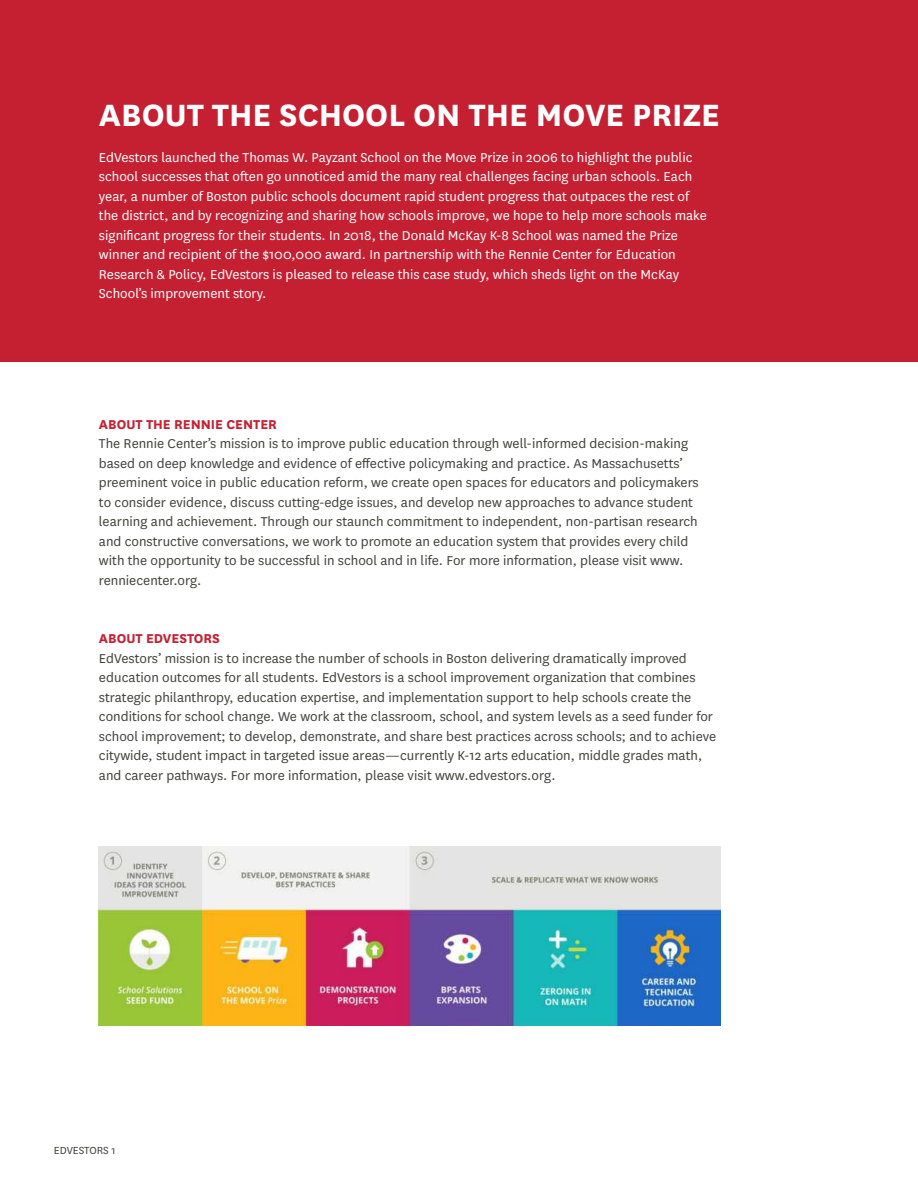
<style>
.page{position:relative;width:918px;height:1188px;background:#fff}
.page>*{position:absolute;margin:0;border:0;box-sizing:border-box;transform-origin:0 0}
.t1{font:700 36px "National";color:#fff}
.t2{font:15px/19.5px "National";color:#40423a}
.t3{font:15px/19.5px "National";color:#fff}
.t4{font:700 15px "National";color:#c42032}
.t5{font:12px "National";color:#40423a}
</style>
<div class="page">
<div style="left:0;top:0;width:918px;height:362px;background:#c42032"></div>
<img style="left:99px;top:846px;width:621px;height:180px">
<h1 class="t1" style="left:99px;top:89px;width:622px">ABOUT THE SCHOOL ON THE MOVE PRIZE</h1>
<p class="t3" style="left:99px;top:147px;width:609px">EdVestors launched the Thomas W. Payzant School on the Move Prize in 2006 to highlight the public school successes that often go unnoticed amid the many real challenges facing urban schools. Each year, a number of Boston public schools document rapid student progress that outpaces the rest of the district, and by recognizing and sharing how schools improve, we hope to help more schools make significant progress for their students. In 2018, the Donald McKay K-8 School was named the Prize winner and recipient of the $100,000 award. In partnership with the Rennie Center for Education Research &amp; Policy, EdVestors is pleased to release this case study, which sheds light on the McKay School’s improvement story.</p>
<p class="t4" style="left:99px;top:414px;width:179px">ABOUT THE RENNIE CENTER</p>
<p class="t2" style="left:99px;top:433px;width:601px">The Rennie Center’s mission is to improve public education through well-informed decision-making based on deep knowledge and evidence of effective policymaking and practice. As Massachusetts’ preeminent voice in public education reform, we create open spaces for educators and policymakers to consider evidence, discuss cutting-edge issues, and develop new approaches to advance student learning and achievement. Through our staunch commitment to independent, non-partisan research and constructive conversations, we work to promote an education system that provides every child with the opportunity to be successful in school and in life. For more information, please visit www. renniecenter.org.</p>
<p class="t4" style="left:99px;top:628px;width:123px">ABOUT EDVESTORS</p>
<p class="t2" style="left:99px;top:648px;width:619px">EdVestors’ mission is to increase the number of schools in Boston delivering dramatically improved education outcomes for all students. EdVestors is a school improvement organization that combines strategic philanthropy, education expertise, and implementation support to help schools create the conditions for school change. We work at the classroom, school, and system levels as a seed funder for school improvement; to develop, demonstrate, and share best practices across schools; and to achieve citywide, student impact in targeted issue areas—currently K-12 arts education, middle grades math, and career pathways. For more information, please visit www.edvestors.org.</p>
<p class="t5" style="left:54px;top:1142px;width:63px">EDVESTORS 1</p>
</div>
